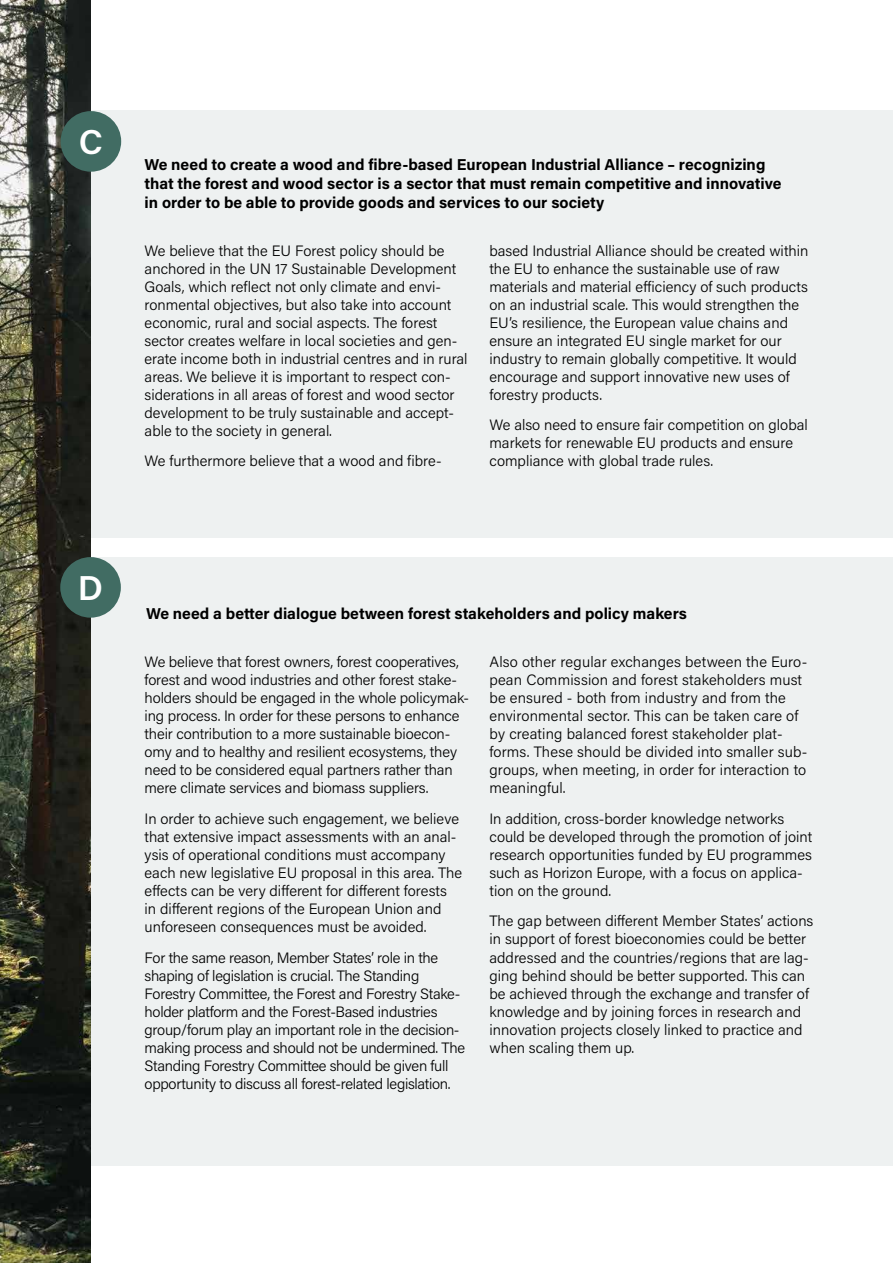
<style>
.page{position:relative;width:893px;height:1263px;background:#fff}
.page>*{position:absolute;margin:0;border:0;box-sizing:border-box;transform-origin:0 0}
.t1{font:600 34.5px "Acumin Pro";color:#fff}
.t2{font:15.75px/18.9px "Acumin Variable Concept";color:#000}
.t3{font:15px/18px "Acumin Variable Concept";color:#000}
.t4{font:15px/18px "Acumin Variable Concept";letter-spacing:-.02em;color:#000}
</style>
<div class="page">
<div style="left:44px;top:111px;width:849px;height:427px;background:#eef1f1"></div>
<div style="left:41px;top:557px;width:852px;height:608px;background:#eef1f1"></div>
<img style="left:0;top:1px;width:91px;height:1262px">
<div style="left:60px;top:557px;width:61px;height:61px;background:#416c63;border-radius:50%"></div>
<div style="left:61px;top:111px;width:60px;height:61px;background:#416c63;border-radius:50%"></div>
<h1 class="t1" style="left:79px;top:118px;width:26px">C</h1>
<h1 class="t1" style="left:78px;top:564px;width:27px">D</h1>
<p class="t2" style="left:145px;top:154px;width:639px">We need to create a wood and fibre-based European Industrial Alliance – recognizing that the forest and wood sector is a sector that must remain competitive and innovative in order to be able to provide goods and services to our society</p>
<p class="t3" style="left:145px;top:241px;width:325px">We believe that the EU Forest policy should be anchored in the UN 17 Sustainable Development Goals, which reflect not only climate and envi&shy;ronmental objectives, but also take into account economic, rural and social aspects. The forest sector creates welfare in local societies and gen&shy;erate income both in industrial centres and in rural areas. We believe it is important to respect con&shy;siderations in all areas of forest and wood sector development to be truly sustainable and accept&shy;able to the society in general.</p>
<p class="t3" style="left:145px;top:451px;width:299px">We furthermore believe that a wood and fibre-</p>
<p class="t3" style="left:489px;top:241px;width:321px">based Industrial Alliance should be created within the EU to enhance the sustainable use of raw materials and material efficiency of such products on an industrial scale. This would strengthen the EU’s resilience, the European value chains and ensure an integrated EU single market for our industry to remain globally competitive. It would encourage and support innovative new uses of forestry products.</p>
<p class="t3" style="left:489px;top:415px;width:320px">We also need to ensure fair competition on global markets for renewable EU products and ensure compliance with global trade rules.</p>
<p class="t2" style="left:146px;top:603px;width:542px">We need a better dialogue between forest stakeholders and policy makers</p>
<p class="t3" style="left:145px;top:652px;width:326px">We believe that forest owners, forest cooperatives, forest and wood industries and other forest stake&shy;holders should be engaged in the whole policymak&shy;ing process. In order for these persons to enhance their contribution to a more sustainable bioecon&shy;omy and to healthy and resilient ecosystems, they need to be considered equal partners rather than mere climate services and biomass suppliers.</p>
<p class="t3" style="left:145px;top:809px;width:319px">In order to achieve such engagement, we believe that extensive impact assessments with an anal&shy;ysis of operational conditions must accompany each new legislative EU proposal in this area. The effects can be very different for different forests in different regions of the European Union and unforeseen consequences must be avoided.</p>
<p class="t4" style="left:145px;top:948px;width:322px">For the same reason, Member States’ role in the shaping of legislation is crucial. The Standing Forestry Committee, the Forest and Forestry Stake&shy;holder platform and the Forest-Based industries group/forum play an important role in the decision&shy;making process and should not be undermined. The Standing Forestry Committee should be given full opportunity to discuss all forest-related legislation.</p>
<p class="t3" style="left:489px;top:652px;width:319px">Also other regular exchanges between the Euro&shy;pean Commission and forest stakeholders must be ensured - both from industry and from the environmental sector. This can be taken care of by creating balanced forest stakeholder plat&shy;forms. These should be divided into smaller sub&shy;groups, when meeting, in order for interaction to meaningful.</p>
<p class="t3" style="left:489px;top:809px;width:324px">In addition, cross-border knowledge networks could be developed through the promotion of joint research opportunities funded by EU programmes such as Horizon Europe, with a focus on applica&shy;tion on the ground.</p>
<p class="t3" style="left:489px;top:912px;width:325px">The gap between different Member States’ actions in support of forest bioeconomies could be better addressed and the countries/regions that are lag&shy;ging behind should be better supported. This can be achieved through the exchange and transfer of knowledge and by joining forces in research and innovation projects closely linked to practice and when scaling them up.</p>
</div>
